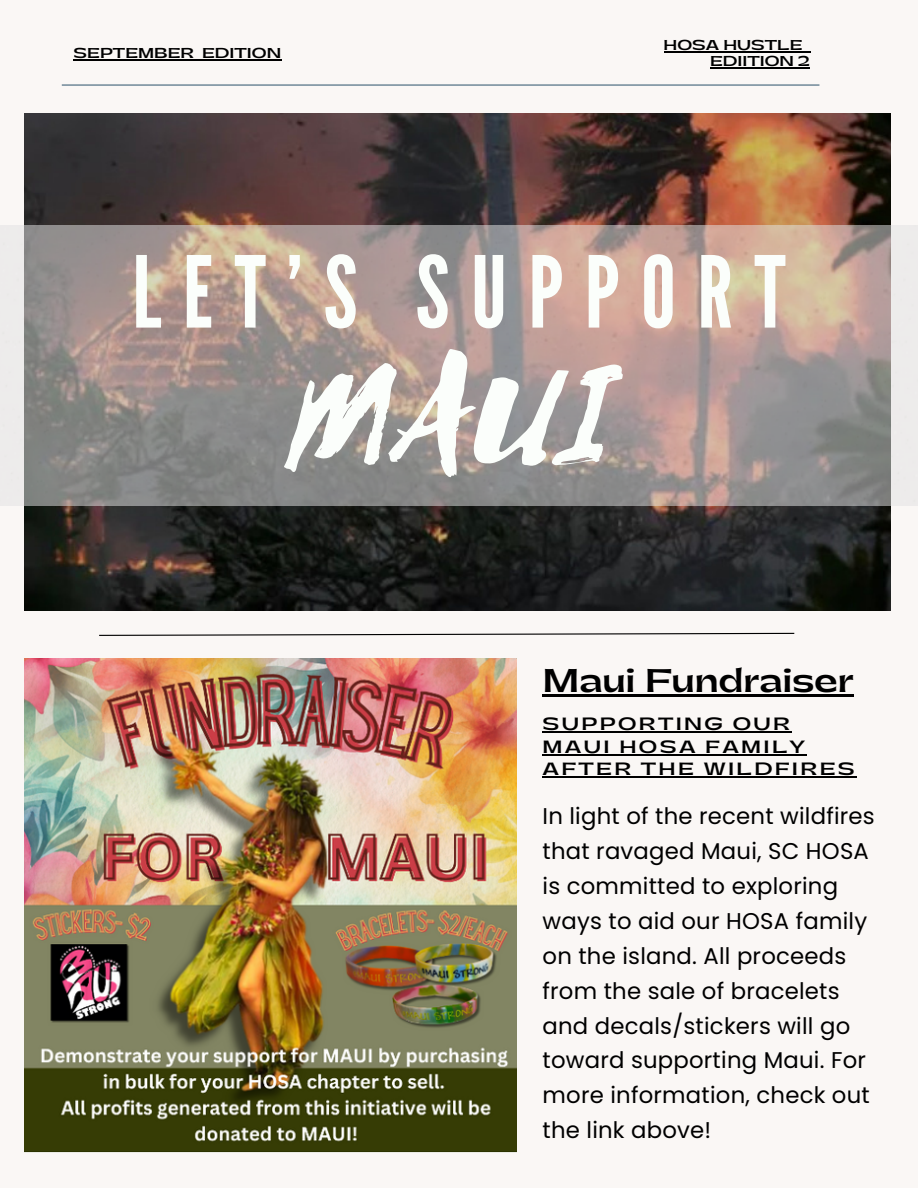
<style>
.page{position:relative;width:918px;height:1188px;background:#faf7f5}
.page>*{position:absolute;margin:0;border:0;box-sizing:border-box;transform-origin:0 0}
.t1{font:167.55px "Selima";color:#fbfefb}
.t2{font:98.85px "League Gothic";letter-spacing:.215em;color:#fbfefb}
.t3{font:700 31.05px "Gatwick";color:#000}
.t4{font:22.8px/34.8px "Poppins";letter-spacing:.01em;color:#000}
.t5{font:700 16.8px/22.5px "Gatwick";letter-spacing:.14em;color:#000}
.t6{font:700 13.5px/15.8px "Gatwick";color:#000}
</style>
<div class="page">
<hr style="left:62px;top:84px;width:757px;height:2px;background:#416379">
<img style="left:24px;top:114px;width:866px;height:497px">
<img style="left:0;top:225px;width:918px;height:280px">
<svg style="left:99px;top:632px;width:696px;height:4px"></svg>
<img style="left:24px;top:658px;width:493px;height:494px">
<hr style="left:664px;top:51px;width:138px;height:1px;background:#000">
<hr style="left:710px;top:67px;width:100px;height:1px;background:#000">
<hr style="left:74px;top:59px;width:120px;height:1px;background:#000">
<hr style="left:202px;top:59px;width:79px;height:1px;background:#000">
<hr style="left:543px;top:732px;width:249px;height:1px;background:#000">
<hr style="left:543px;top:754px;width:264px;height:1px;background:#000">
<hr style="left:543px;top:777px;width:314px;height:1px;background:#000">
<hr style="left:543px;top:695px;width:311px;height:2px;background:#000">
<p class="t6" style="left:74px;top:46px;width:209px">SEPTEMBER EDITION</p>
<p class="t6" style="left:710px;top:38px;width:101px;text-indent:-46px">HOSA HUSTLE<br>EDIITION 2</p>
<p class="t2" style="left:132px;top:235px;width:655px">LET’S SUPPORT</p>
<p class="t1" style="left:294px;top:324px;width:331px">MAUI</p>
<p class="t3" style="left:543px;top:666px;width:313px">Maui Fundraiser</p>
<p class="t5" style="left:543px;top:714px;width:314px">SUPPORTING OUR<br>MAUI HOSA FAMILY<br>AFTER THE WILDFIRES</p>
<p class="t4" style="left:543px;top:799px;width:334px">In light of the recent wildfires that ravaged Maui, SC HOSA is committed to exploring ways to aid our HOSA family on the island. All proceeds from the sale of bracelets and decals/stickers will go toward supporting Maui. For more information, check out the link above!</p>
</div>
